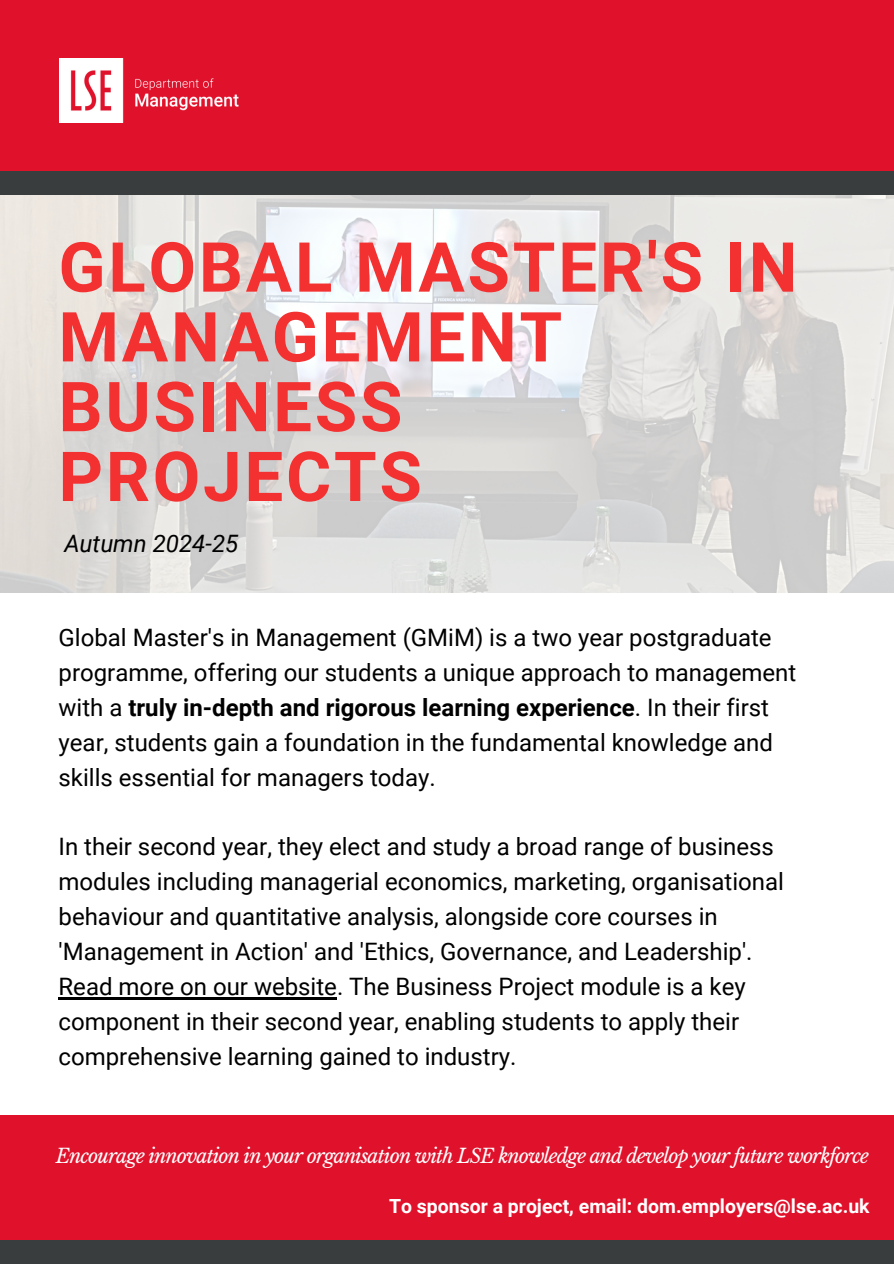
<style>
.page{position:relative;width:894px;height:1264px;background:#fff}
.page>*{position:absolute;margin:0;border:0;box-sizing:border-box;transform-origin:0 0}
.t1{font:700 69px/69.8px "Roboto";letter-spacing:.04em;color:#f43131}
.t2{font:24px/34.8px "Roboto";color:#000}
.t3{font:italic 24px "Roboto";color:#000}
.t4{font:italic 19.5px "Libre Baskerville";letter-spacing:-.05em;color:#fff}
.t5{font:700 19.5px "Roboto";color:#fff}
.s1{font-weight:700}
</style>
<div class="page">
<img style="left:0;top:194px;width:893px;height:398px">
<div style="left:0;top:26px;width:893px;height:168px;background:#393d3e"></div>
<div style="left:0;top:1115px;width:893px;height:148px;background:#e0112b"></div>
<div style="left:0;top:1240px;width:893px;height:23px;background:#393d3e"></div>
<div style="left:0;top:0;width:893px;height:171px;background:#e0112b"></div>
<img style="left:59px;top:58px;width:179px;height:64px">
<hr style="left:58px;top:997px;width:279px;height:2px;background:#000">
<p class="t1" style="left:58px;top:233px;width:740px">GLOBAL MASTER'S IN<br>MANAGEMENT<br>BUSINESS<br>PROJECTS</p>
<h2 class="t3" style="left:64px;top:529px;width:175px">Autumn 2024-25</h2>
<p class="t2" style="left:58px;top:620px;width:739px">Global Master's in Management (GMiM) is a two year postgraduate programme, offering our students a unique approach to management with a <span class="s1">truly in-depth and rigorous learning experience</span>. In their first year, students gain a foundation in the fundamental knowledge and skills essential for managers today.</p>
<h1 class="t2" style="left:58px;top:829px;width:726px">In their second year, they elect and study a broad range of business modules including managerial economics, marketing, organisational behaviour and quantitative analysis, alongside core courses in 'Management in Action' and 'Ethics, Governance, and Leadership'.<br>Read more on our website. The Business Project module is a key component in their second year, enabling students to apply their comprehensive learning gained to industry.</h1>
<h2 class="t4" style="left:56px;top:1143px;width:814px">Encourage innovation in your organisation with LSE knowledge and develop your future workforce</h2>
<h2 class="t5" style="left:389px;top:1195px;width:482px">To sponsor a project, email: dom.employers@lse.ac.uk</h2>
</div>
